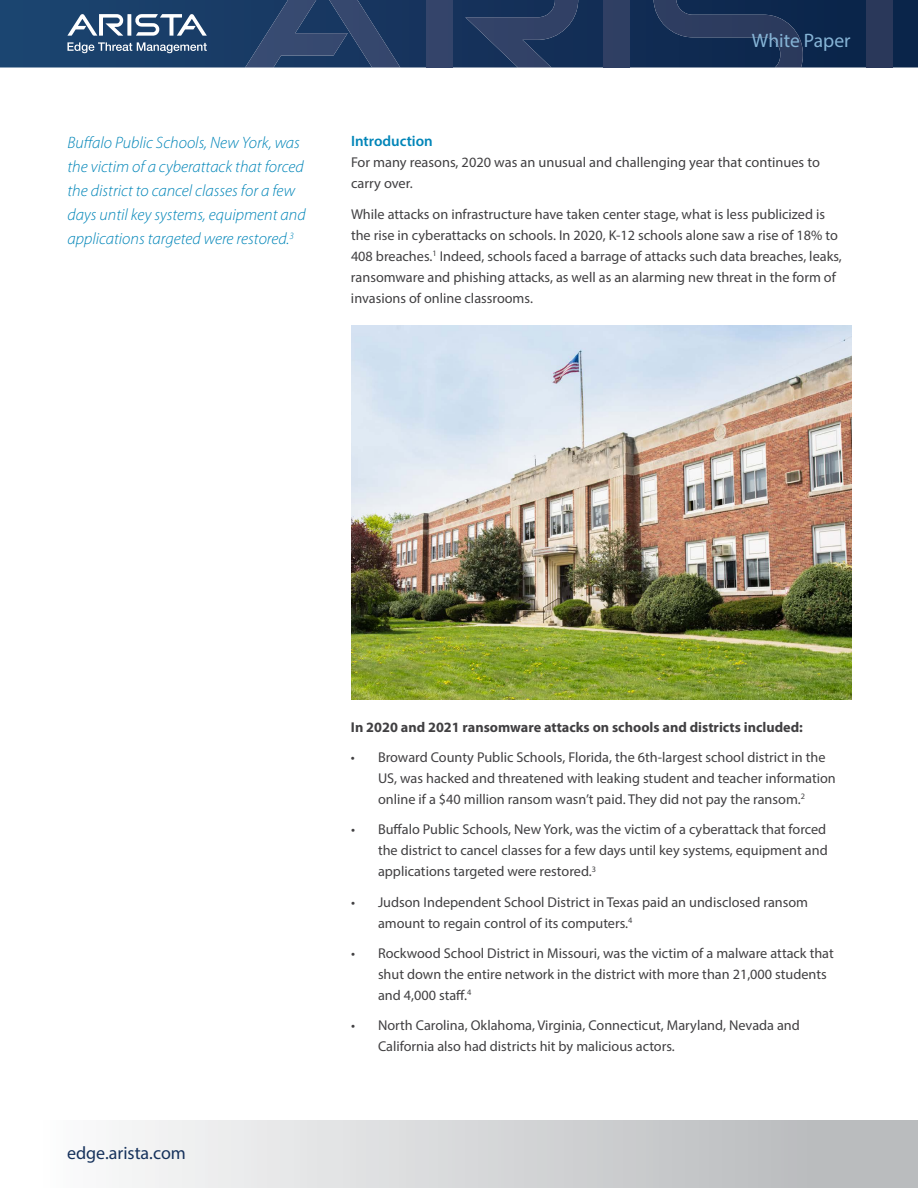
<style>
.page{position:relative;width:918px;height:1188px;background:#fff}
.page>*{position:absolute;margin:0;border:0;box-sizing:border-box;transform-origin:0 0}
.t1{font:19.5px "Myriad Pro";color:#86b4d6}
.t2{font:18px "Myriad Pro";color:#16325c}
.t3{font:italic 300 16.5px/24px "Myriad Pro";color:#0085b8}
.t4{font:600 15px "Myriad Pro";color:#0085b8}
.t5{font:14.25px/21px "Myriad Pro";color:#414042}
.t6{font:700 14.25px "Myriad Pro";color:#414042}
</style>
<div class="page">
<svg style="left:0;top:0;width:918px;height:68px;background:#16375f"></svg>
<div style="left:426px;top:0;width:26px;height:68px;background:#34446a"></div>
<svg style="left:465px;top:0;width:113px;height:68px;background:#233a60"></svg>
<svg style="left:245px;top:0;width:155px;height:68px;background:#29426a"></svg>
<div style="left:604px;top:0;width:26px;height:68px;background:#2f3f63"></div>
<svg style="left:654px;top:0;width:149px;height:68px;background:#1c3257"></svg>
<div style="left:867px;top:0;width:26px;height:68px;background:#2a385a"></div>
<svg style="left:67px;top:14px;width:140px;height:22px"></svg>
<svg style="left:67px;top:42px;width:140px;height:11px;background:#5c7795"></svg>
<div style="left:0;top:1120px;width:918px;height:68px;background:linear-gradient(to right,#fff,#b3b5b7)"></div>
<img style="left:351px;top:325px;width:500px;height:374px">
<p class="t3" style="left:68px;top:131px;width:240px">Buffalo Public Schools, New York, was the victim of a cyberattack that forced the district to cancel classes for a few days until key systems, equipment and applications targeted were restored.<sup>3</sup></p>
<h1 class="t1" style="left:752px;top:29px;width:100px">White Paper</h1>
<p class="t4" style="left:351px;top:132px;width:83px">Introduction</p>
<p class="t5" style="left:351px;top:152px;width:470px">For many reasons, 2020 was an unusual and challenging year that continues to carry over.</p>
<p class="t5" style="left:351px;top:203px;width:492px">While attacks on infrastructure have taken center stage, what is less publicized is the rise in cyberattacks on schools. In 2020, K-12 schools alone saw a rise of 18% to 408 breaches.<sup>1</sup> Indeed, schools faced a barrage of attacks such data breaches, leaks, ransomware and phishing attacks, as well as an alarming new threat in the form of invasions of online classrooms.</p>
<p class="t2" style="left:67px;top:1142px;width:120px">edge.arista.com</p>
<p class="t6" style="left:351px;top:718px;width:454px">In 2020 and 2021 ransomware attacks on schools and districts included:</p>
<p class="t5" style="left:378px;top:747px;width:459px;text-indent:-27px">• Broward County Public Schools, Florida, the 6th-largest school district in the<br>US, was hacked and threatened with leaking student and teacher information online if a $40 million ransom wasn’t paid. They did not pay the ransom.<sup>2</sup></p>
<p class="t5" style="left:378px;top:819px;width:451px;text-align:justify;text-indent:-27px">• Buffalo Public Schools, New York, was the victim of a cyberattack that forced the district to cancel classes for a few days until key systems, equipment and applications targeted were restored.<sup>3</sup></p>
<p class="t5" style="left:378px;top:891px;width:432px;text-indent:-27px">• Judson Independent School District in Texas paid an undisclosed ransom amount to regain control of its computers.<sup>4</sup></p>
<p class="t5" style="left:378px;top:942px;width:457px;text-indent:-27px">• Rockwood School District in Missouri, was the victim of a malware attack that shut down the entire network in the district with more than 21,000 students and 4,000 staff.<sup>4</sup></p>
<p class="t5" style="left:378px;top:1015px;width:423px;text-indent:-27px">• North Carolina, Oklahoma, Virginia, Connecticut, Maryland, Nevada and<br>California also had districts hit by malicious actors.</p>
</div>
